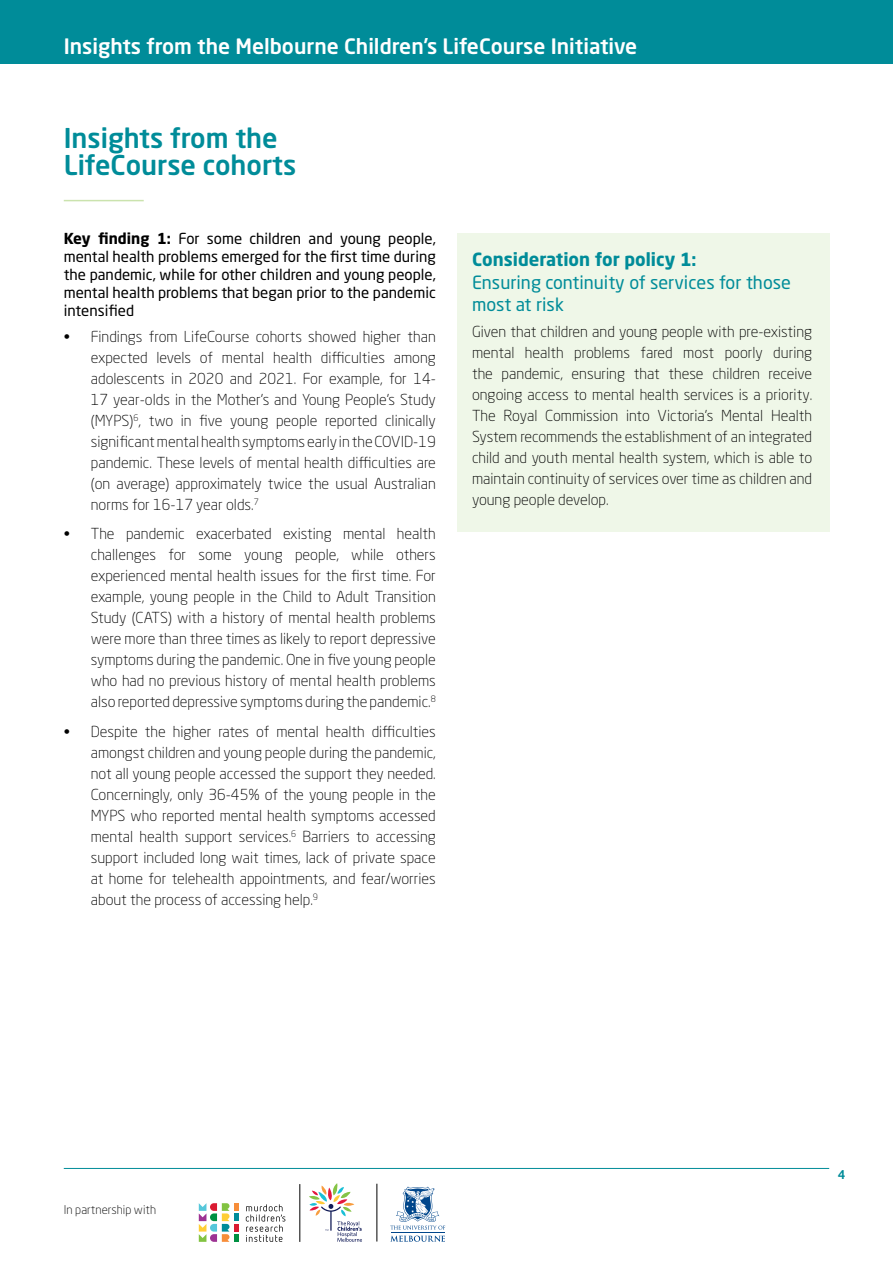
<style>
.page{position:relative;width:893px;height:1263px;background:#fff}
.page>*{position:absolute;margin:0;border:0;box-sizing:border-box;transform-origin:0 0}
.t1{font:500 27px/27px "Neo Sans W1 G";color:#008c99}
.t2{font:500 21px "Neo Sans W1 G";color:#fff}
.t3{font:18px/22.5px "Neo Sans W1 G";color:#008c99}
.t4{font:700 18px "Neo Sans W1 G";color:#008c99}
.t5{font:300 15px/21px "Neo Sans W1 G";color:#000;text-align:justify}
.t6{font:15px/18px "Neo Sans W1 G";color:#000;text-align:justify}
.t7{font:300 12px "Neo Sans W1 G";color:#000}
.t8{font:500 12px "Neo Sans W1 G";color:#008c99}
.s1{font-weight:700}
</style>
<div class="page">
<div style="left:0;top:0;width:893px;height:64px;background:#008c99"></div>
<hr style="left:64px;top:1168px;width:765px;height:1px;background:#008c99">
<svg style="left:309px;top:1183px;width:53px;height:59px"></svg>
<hr style="left:391px;top:1232px;width:54px;height:1px;background:#00468b">
<svg style="left:390px;top:1235px;width:55px;height:7px"></svg>
<svg style="left:390px;top:1186px;width:55px;height:43px"></svg>
<svg style="left:246px;top:1204px;width:39px;height:38px"></svg>
<svg style="left:199px;top:1203px;width:39px;height:39px"></svg>
<hr style="left:300px;top:1184px;width:1px;height:58px;background:#000">
<hr style="left:377px;top:1184px;width:1px;height:57px;background:#000">
<hr style="left:64px;top:200px;width:80px;height:1px;background:#cbe3ae">
<div style="left:457px;top:233px;width:372px;height:298px;background:#eff7e8"></div>
<h2 class="t2" style="left:64px;top:33px;width:575px">Insights from the Melbourne Children’s LifeCourse Initiative</h2>
<h1 class="t1" style="left:64px;top:124px;width:234px">Insights from the<br>LifeCourse cohorts</h1>
<p class="t6" style="left:64px;top:230px;width:374px"><span class="s1">Key finding 1:</span> For some children and young people, mental health problems emerged for the first time during the pandemic, while for other children and young people, mental health problems that began prior to the pandemic intensified</p>
<p class="t5" style="left:91px;top:325px;width:347px;text-indent:-27px">• Findings from LifeCourse cohorts showed higher than expected levels of mental health difficulties among adolescents in 2020 and 2021. For example, for 14- 17 year-olds in the Mother’s and Young People’s Study (MYPS)<sup>6</sup>, two in five young people reported clinically significant mental health symptoms early in the COVID-19 pandemic. These levels of mental health difficulties are (on average) approximately twice the usual Australian norms for 16-17 year olds.<sup>7</sup></p>
<p class="t5" style="left:91px;top:523px;width:347px;text-indent:-27px">• The pandemic exacerbated existing mental health challenges for some young people, while others experienced mental health issues for the first time. For example, young people in the Child to Adult Transition Study (CATS) with a history of mental health problems were more than three times as likely to report depressive symptoms during the pandemic. One in five young people who had no previous history of mental health problems also reported depressive symptoms during the pandemic.<sup>8</sup></p>
<p class="t5" style="left:91px;top:720px;width:347px;text-indent:-27px">• Despite the higher rates of mental health difficulties amongst children and young people during the pandemic, not all young people accessed the support they needed.<br>Concerningly, only 36-45% of the young people in the MYPS who reported mental health symptoms accessed mental health support services.<sup>6</sup> Barriers to accessing support included long wait times, lack of private space at home for telehealth appointments, and fear/worries about the process of accessing help.<sup>9</sup></p>
<p class="t4" style="left:472px;top:248px;width:226px">Consideration for policy 1:</p>
<p class="t3" style="left:472px;top:271px;width:320px">Ensuring continuity of services for those most at risk</p>
<p class="t5" style="left:472px;top:320px;width:342px">Given that children and young people with pre-existing mental health problems fared most poorly during the pandemic, ensuring that these children receive ongoing access to mental health services is a priority.<br>The Royal Commission into Victoria’s Mental Health System recommends the establishment of an integrated child and youth mental health system, which is able to maintain continuity of services over time as children and young people develop.</p>
<p class="t7" style="left:64px;top:1202px;width:94px">In partnership with</p>
<p class="t8" style="left:838px;top:1166px;width:9px">4</p>
</div>
